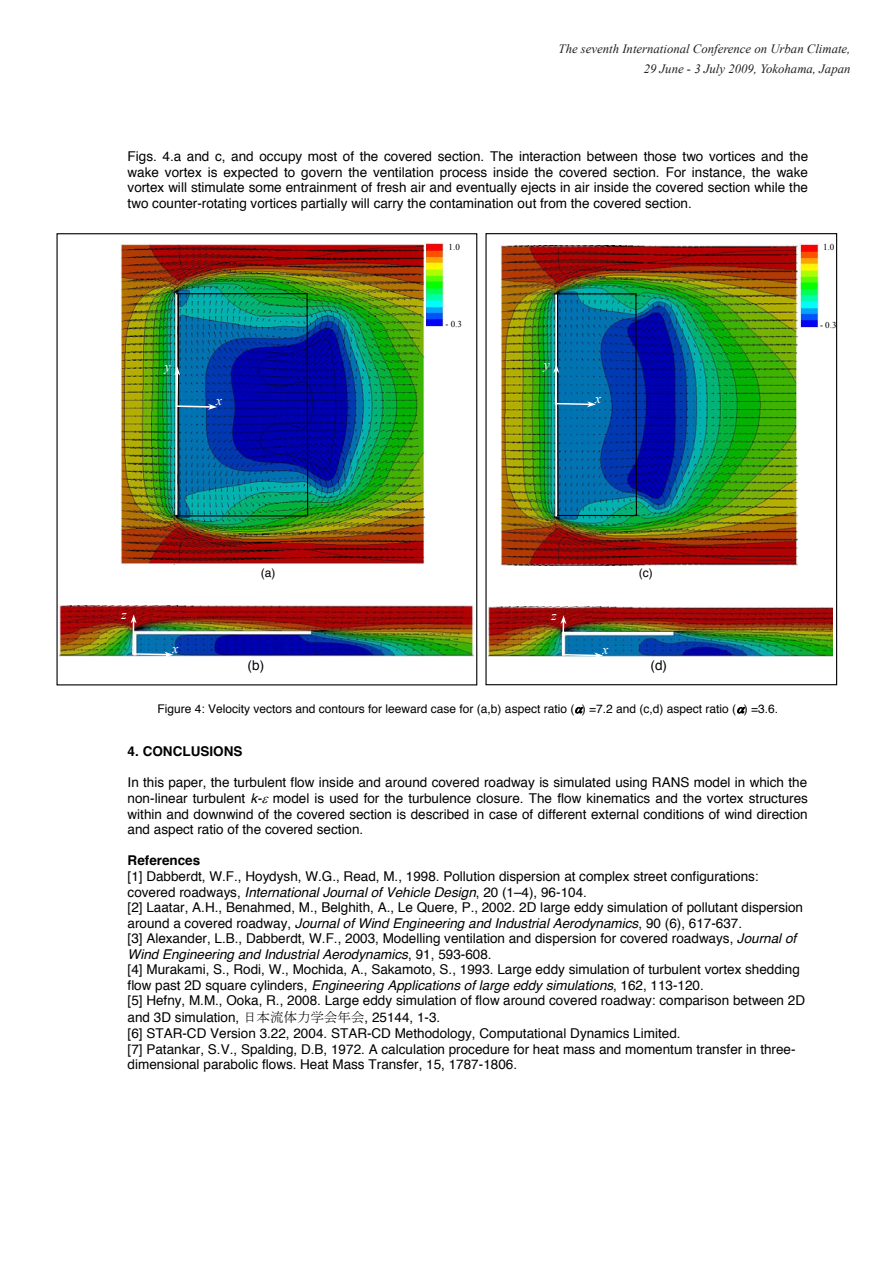
<style>
.page{position:relative;width:893px;height:1263px;background:#fff}
.page>*{position:absolute;margin:0;border:0;box-sizing:border-box;transform-origin:0 0}
.t1{font:13.5px/15.8px "Helvetica";color:#000}
.t2{font:700 13.5px "Helvetica";color:#000}
.t3{font:italic 13.5px "Times New Roman";color:#fff}
.t4{font:italic 12.75px/20.2px "Times New Roman";color:#231f20;text-align:right}
.t5{font:12px "Helvetica";color:#000}
.t6{font:9px "Times New Roman";color:#000}
.s1{font-style:italic}
.s2{font-family:"MS Mincho"}
</style>
<div class="page">
<img style="left:500px;top:245px;width:298px;height:321px">
<img style="left:489px;top:606px;width:343px;height:50px">
<img style="left:560px;top:615px;width:43px;height:42px">
<img style="left:799px;top:243px;width:21px;height:85px">
<img style="left:425px;top:243px;width:20px;height:85px">
<div style="left:485px;top:233px;width:352px;height:452px;border:1px solid #010101"></div>
<img style="left:121px;top:244px;width:304px;height:320px">
<hr style="left:176px;top:293px;width:131px;height:1px;background:#010101">
<hr style="left:176px;top:515px;width:131px;height:1px;background:#010101">
<svg style="left:306px;top:293px;width:3px;height:224px"></svg>
<svg style="left:174px;top:293px;width:43px;height:223px;background:#1273a3"></svg>
<hr style="left:557px;top:293px;width:79px;height:1px;background:#010101">
<hr style="left:557px;top:515px;width:79px;height:1px;background:#010101">
<svg style="left:635px;top:293px;width:3px;height:224px"></svg>
<svg style="left:553px;top:293px;width:43px;height:224px;background:#1076a7"></svg>
<img style="left:59px;top:605px;width:415px;height:51px">
<img style="left:130px;top:614px;width:43px;height:43px">
<svg style="left:737px;top:707px;width:8px;height:6px"></svg>
<svg style="left:575px;top:707px;width:8px;height:6px"></svg>
<p class="t4" style="left:559px;top:38px;width:293px">The seventh International Conference on Urban Climate,<br>29 June 3- July 2009, Yokohama, Japan</p>
<p class="t1" style="left:128px;top:149px;width:682px;text-align:right">Figs. 4.a and ,c and occupy most of the covered section. The interaction between those two vortices and the wake</p>
<p class="t1" style="left:128px;top:165px;width:682px">wake vortex is expected to govern the ventilation process inside the covered section. For instance, the vortex will stimulate some entrainment of fresh air and eventually ejects in air inside the covered section while the two counter-rotating vortices partially will carry the contamination out from the covered section.</p>
<p class="t6" style="left:449px;top:241px;width:13px">1.0</p>
<p class="t6" style="left:823px;top:241px;width:13px">1.0</p>
<p class="t3" style="left:165px;top:357px;width:7px">y</p>
<p class="t3" style="left:216px;top:391px;width:7px">x</p>
<p class="t6" style="left:446px;top:318px;width:18px">- 0.3</p>
<p class="t3" style="left:544px;top:355px;width:7px">y</p>
<p class="t3" style="left:595px;top:389px;width:7px">x</p>
<p class="t6" style="left:820px;top:319px;width:18px">- 0.3</p>
<p class="t3" style="left:121px;top:605px;width:7px">z</p>
<p class="t3" style="left:173px;top:639px;width:7px">x</p>
<p class="t5" style="left:261px;top:564px;width:16px">(a)</p>
<p class="t1" style="left:248px;top:658px;width:18px">(b)</p>
<p class="t3" style="left:551px;top:606px;width:7px">z</p>
<p class="t3" style="left:602px;top:640px;width:7px">x</p>
<p class="t5" style="left:639px;top:564px;width:15px">( (c</p>
<p class="t1" style="left:651px;top:658px;width:18px">( (d</p>
<p class="t5" style="left:582px;top:699px;width:156px">) =7.2 and ( d,c ) aspect ratio (</p>
<p class="t5" style="left:744px;top:699px;width:36px">=( 3.6.</p>
<p class="t5" style="left:157px;top:699px;width:418px">Figure 4: Velocity vectors and contours for leeward case for ( b,a ) aspect ratio (</p>
<p class="t2" style="left:128px;top:740px;width:116px">4. CONCLUSIONS</p>
<p class="t1" style="left:128px;top:774px;width:682px;line-height:16.5px;text-align:right">In this paper, the turbulent flow inside and around covered roadway is simulated using RANS model in which the model is used for the turbulence closure. The flow kinematics and the vortex structures</p>
<p class="t1" style="left:128px;top:791px;width:682px">non-linear turbulent <span class="s1">-k<br></span>within and downwind of the covered section is described in case of different external conditions of wind direction and aspect ratio of the covered section.</p>
<p class="t2" style="left:128px;top:850px;width:74px">References</p>
<p class="t1" style="left:128px;top:869px;width:679px">1[ ] Dabberdt W, F. ., Hoydysh W, G. ., Read M, ., 1998. Pollution dispersion at complex street configurations: covered roadways, <span class="s1">International Journal of Vehicle Design</span>, 20 , (4–1) 96-104.<br>2[ ] Laatar A, H. ., Benahmed M, ., Belghith A, ., Le Quere P, ., 2002. D2 large eddy simulation of pollutant dispersion around a covered roadway, <span class="s1">Journal of Wind Engineering and Industrial Aerodynamics</span>, 90 , (6) 617-637.<br>3[ ] Alexander B.L, ., Dabberdt W, F. ., 2003, Modelling ventilation and dispersion for covered roadways, <span class="s1">Journal of Wind Engineering and Industrial Aerodynamics</span>, 91, 593-608.<br>4[ ] Murakami S, ., Rodi W, ., Mochida A, ., Sakamoto S, ., 1993. Large eddy simulation of turbulent vortex shedding flow past D2 square cylinders, <span class="s1">Engineering Applications of large eddy simulations</span>, 162, 113-120.<br>5[ ] Hefny M, M. ., Ooka R, ., 2008. Large eddy simulation of flow around covered roadway: comparison between D2 and D3 simulation, <span class="s2">日本流体力学会年会</span>, 25144, 1-3.<br>6[ ] STAR-CD Version 3.22, 2004. STAR-CD Methodology, Computational Dynamics Limited.</p>
<p class="t1" style="left:128px;top:1057px;width:391px">dimensional parabolic flows. Heat Mass Transfer, 15, 1787-1806.</p>
<p class="t1" style="left:128px;top:1041px;width:669px">7[ ] Patankar S, V. ., Spalding D, B. , 1972. A calculation procedure for heat mass and momentum transfer in three-</p>
</div>
